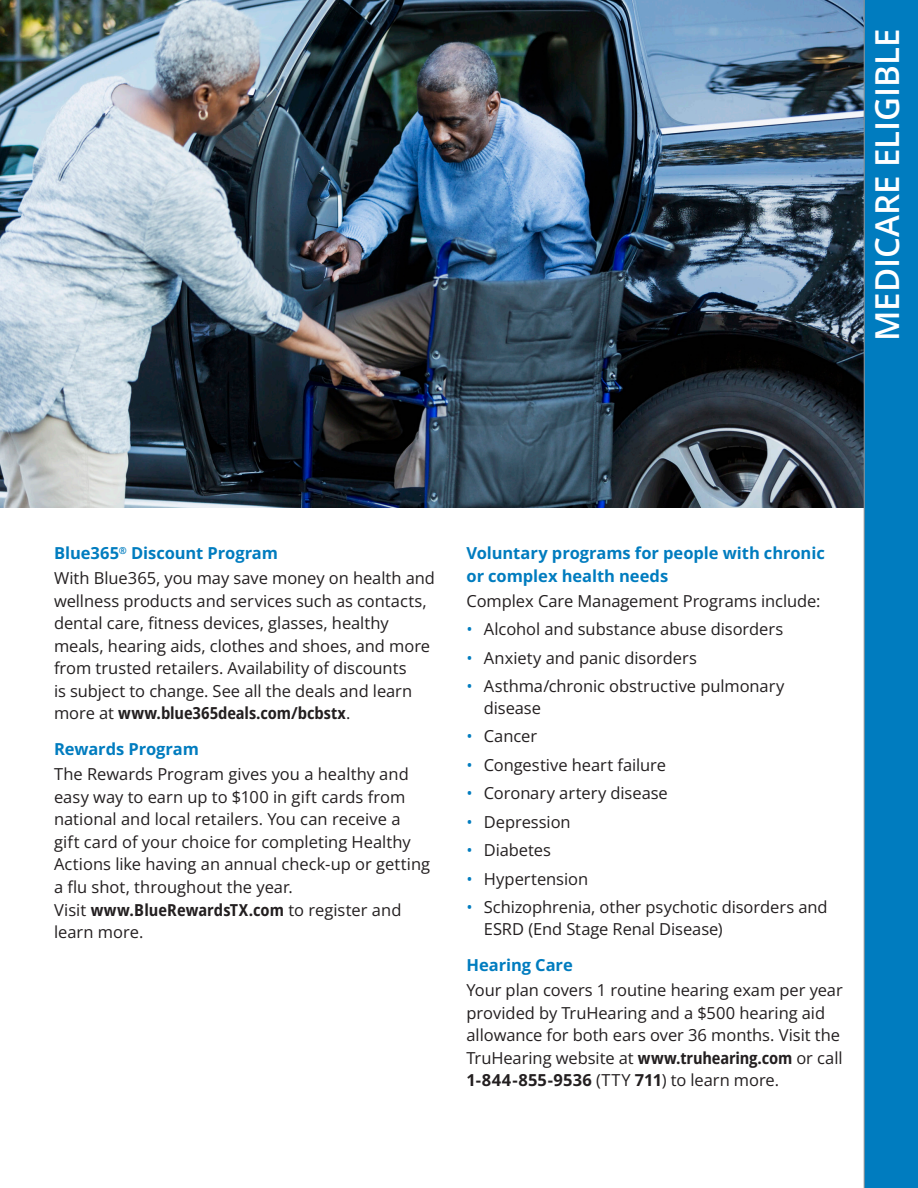
<style>
.page{position:relative;width:918px;height:1188px;background:#fff}
.page>*{position:absolute;margin:0;border:0;box-sizing:border-box;transform-origin:0 0}
.t1{font:600 33px "Open Sans";color:#fff}
.Body{font:16.5px/22.5px "Open Sans";letter-spacing:-.005em;color:#231f20}
.sub-tier_3{font:700 16.5px/22.5px "Open Sans";letter-spacing:-.005em;color:#007cbf}
.s1{font-weight:700;font-stretch:semi-condensed}
.s2{color:#007cbf}
.s3{font-weight:700}
</style>
<div class="page">
<img style="left:0;top:0;width:864px;height:508px">
<div style="left:864px;top:0;width:54px;height:1188px;background:#007cbf"></div>
<h1 class="t1" style="left:865px;top:341px;width:314px;rotate:-90deg">MEDICARE ELIGIBLE</h1>
<p class="sub-tier_3" style="left:54px;top:541px;width:226px">Blue365<sup>®</sup> Discount Program</p>
<p class="Body" style="left:54px;top:567px;width:383px">With Blue365, you may save money on health and wellness products and services such as contacts, dental care, fitness devices, glasses, healthy meals, hearing aids, clothes and shoes, and more from trusted retailers. Availability of discounts<br>is subject to change. See all the deals and learn more at <span class="s1">www.blue365deals.com/bcbstx</span>.</p>
<p class="sub-tier_3" style="left:54px;top:738px;width:146px">Rewards Program</p>
<p class="Body" style="left:54px;top:763px;width:378px">The Rewards Program gives you a healthy and easy way to earn up to $100 in gift cards from national and local retailers. You can receive a gift card of your choice for completing Healthy Actions like having an annual check-up or getting a flu shot, throughout the year.<br>Visit <span class="s1">www.BlueRewardsTX.com</span> to register and learn more.</p>
<p class="sub-tier_3" style="left:467px;top:541px;width:360px">Voluntary programs for people with chronic or complex health needs</p>
<p class="Body" style="left:467px;top:589px;width:356px">Complex Care Management Programs include:</p>
<p class="Body" style="left:467px;top:618px;width:318px"><span class="s2">•</span> Alcohol and substance abuse disorders</p>
<p class="Body" style="left:467px;top:646px;width:232px"><span class="s2">•</span> Anxiety and panic disorders</p>
<p class="Body" style="left:484px;top:675px;width:302px;line-height:21.8px;text-indent:-17px"><span class="s2">•</span> Asthma/chronic obstructive pulmonary disease</p>
<p class="Body" style="left:467px;top:725px;width:72px"><span class="s2">•</span> Cancer</p>
<p class="Body" style="left:467px;top:753px;width:201px"><span class="s2">•</span> Congestive heart failure</p>
<p class="Body" style="left:467px;top:782px;width:203px"><span class="s2">•</span> Coronary artery disease</p>
<p class="Body" style="left:467px;top:810px;width:106px"><span class="s2">•</span> Depression</p>
<p class="Body" style="left:467px;top:839px;width:86px"><span class="s2">•</span> Diabetes</p>
<p class="Body" style="left:467px;top:867px;width:123px"><span class="s2">•</span> Hypertension</p>
<p class="Body" style="left:484px;top:896px;width:345px;line-height:21.8px;text-indent:-17px"><span class="s2">•</span> Schizophrenia, other psychotic disorders and<br>ESRD (End Stage Renal Disease)</p>
<p class="sub-tier_3" style="left:467px;top:954px;width:108px">Hearing Care</p>
<p class="Body" style="left:467px;top:979px;width:378px">Your plan covers 1 routine hearing exam per year provided by TruHearing and a $500 hearing aid allowance for both ears over 36 months. Visit the TruHearing website at <span class="s1">www.truhearing.com</span> or call <span class="s3">1-844-855-9536</span> (TTY <span class="s3">711</span>) to learn more.</p>
</div>
